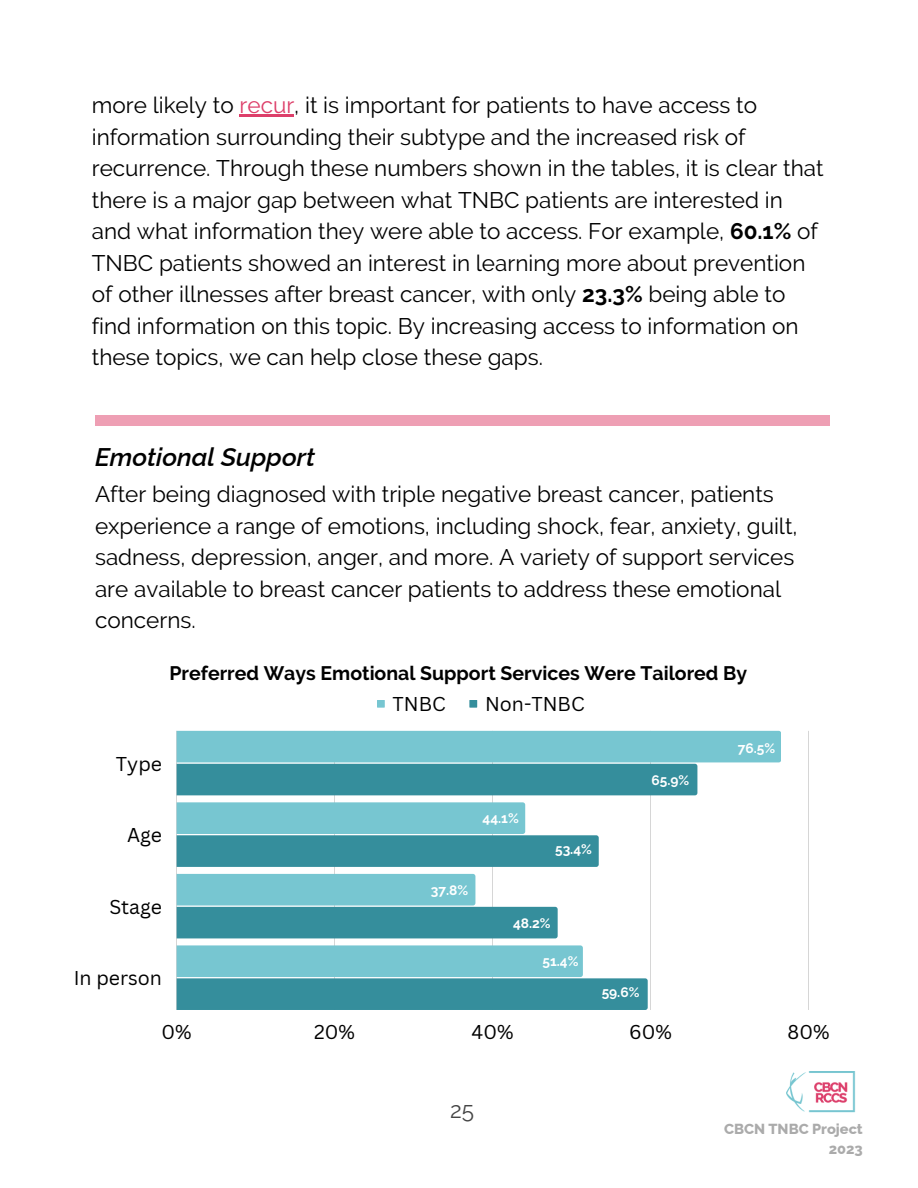
<style>
.page{position:relative;width:918px;height:1188px;background:#fff}
.page>*{position:absolute;margin:0;border:0;box-sizing:border-box;transform-origin:0 0}
.t1{font:italic 600 25.5px "Raleway";color:#000}
.t2{font:22.5px/31.5px "Raleway";color:#000}
.t3{font:22.5px "Raleway";color:#454545}
.t4{font:700 19.5px "Raleway";color:#000}
.t5{font:19.5px "Canva Sans";color:#000}
.t6{font:800 14.55px "Raleway";color:#ababab}
.t7{font:700 13.65px "Raleway";color:#fff}
.s1{color:#dd3f6a}
.s2{font-weight:700}
</style>
<div class="page">
<img style="left:787px;top:1072px;width:69px;height:41px">
<hr style="left:240px;top:114px;width:54px;height:3px;background:#dd3f6a">
<div style="left:95px;top:415px;width:735px;height:10px;background:#ee9fb4"></div>
<div style="left:377px;top:700px;width:8px;height:8px;background:#77c6d1"></div>
<div style="left:469px;top:700px;width:8px;height:8px;background:#358e9c"></div>
<svg style="left:176px;top:731px;width:633px;height:279px"></svg>
<svg style="left:177px;top:731px;width:604px;height:64px;background:#67b3be"></svg>
<svg style="left:177px;top:802px;width:422px;height:65px;background:#66b1bc"></svg>
<svg style="left:177px;top:874px;width:381px;height:64px;background:#67b1bc"></svg>
<svg style="left:177px;top:945px;width:471px;height:65px;background:#63b0bb"></svg>
<p class="t2" style="left:92px;top:89px;width:733px">more likely to <span class="s1">recur</span>, it is important for patients to have access to information surrounding their subtype and the increased risk of recurrence. Through these numbers shown in the tables, it is clear that there is a major gap between what TNBC patients are interested in and what information they were able to access. For example, <span class="s2">60.1%</span> of TNBC patients showed an interest in learning more about prevention of other illnesses after breast cancer, with only <span class="s2">23.3%</span> being able to find information on this topic. By increasing access to information on these topics, we can help close these gaps.</p>
<p class="t1" style="left:95px;top:442px;width:222px">Emotional Support</p>
<p class="t2" style="left:95px;top:478px;width:704px">After being diagnosed with triple negative breast cancer, patients experience a range of emotions, including shock, fear, anxiety, guilt, sadness, depression, anger, and more. A variety of support services are available to breast cancer patients to address these emotional concerns.</p>
<p class="t4" style="left:169px;top:662px;width:579px">Preferred Ways Emotional Support Services Were Tailored By</p>
<p class="t5" style="left:116px;top:750px;width:48px">Type</p>
<p class="t5" style="left:127px;top:821px;width:37px">Age</p>
<p class="t5" style="left:109px;top:893px;width:54px">Stage</p>
<p class="t5" style="left:74px;top:964px;width:90px">In person</p>
<p class="t5" style="left:393px;top:690px;width:55px">TNBC</p>
<p class="t5" style="left:485px;top:690px;width:101px">Non-TNBC</p>
<p class="t7" style="left:431px;top:882px;width:39px">37.8%</p>
<p class="t7" style="left:483px;top:810px;width:38px">44.1%</p>
<p class="t7" style="left:555px;top:842px;width:38px">53.4%</p>
<p class="t7" style="left:652px;top:772px;width:39px">65.9%</p>
<p class="t7" style="left:513px;top:915px;width:39px">48.2%</p>
<p class="t7" style="left:542px;top:954px;width:37px">51.4%</p>
<p class="t7" style="left:602px;top:984px;width:39px">59.6%</p>
<p class="t7" style="left:738px;top:741px;width:39px">76.5%</p>
<p class="t5" style="left:162px;top:1018px;width:32px">0%</p>
<p class="t5" style="left:314px;top:1018px;width:42px">20%</p>
<p class="t5" style="left:472px;top:1018px;width:43px">40%</p>
<p class="t5" style="left:629px;top:1018px;width:44px">60%</p>
<p class="t5" style="left:788px;top:1018px;width:43px">80%</p>
<p class="t3" style="left:450px;top:1096px;width:25px">25</p>
<p class="t6" style="left:724px;top:1120px;width:140px">CBCN TNBC Project</p>
<p class="t6" style="left:829px;top:1140px;width:36px">2023</p>
</div>
